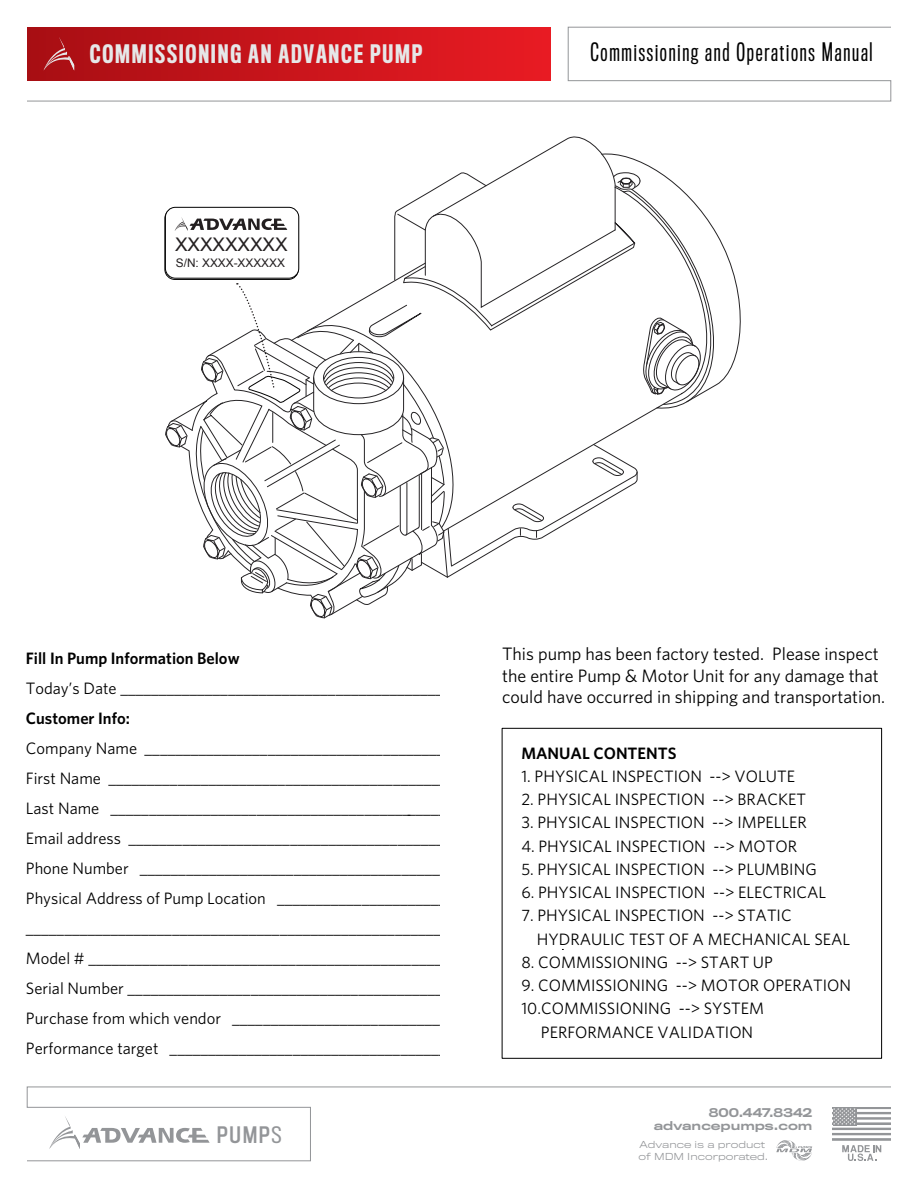
<style>
.page{position:relative;width:918px;height:1188px;background:#fff}
.page>*{position:absolute;margin:0;border:0;box-sizing:border-box;transform-origin:0 0}
.t1{font:23.4px "Titling Gothic FB Comp";letter-spacing:.075em;color:#000}
.t2{font:500 23.4px "Titling Gothic FB Comp";letter-spacing:.075em;color:#e6e7e8}
.t3{font:21px "Titling Gothic FB Cond Standard";letter-spacing:.075em;color:#939598}
.t4{font:18.75px "Arial";color:#231f20}
.t5{font:18px/21.6px "Whitney";color:#000}
.t6{font:16.5px/30px "Whitney";color:#000}
.t7{font:600 16.5px "Whitney";color:#000}
.t8{font:11.85px "Arial";color:#231f20}
.t9{font:500 11.25px/13.5px "Titling Gothic FB Wide";color:#939598;text-align:right}
.t10{font:300 9px/12px "Titling Gothic FB Wide";color:#939598}
</style>
<div class="page">
<svg style="left:27px;top:27px;width:864px;height:74px"></svg>
<div style="left:27px;top:27px;width:523px;height:53px;background:linear-gradient(to right,#a80e13,#e91b23)"></div>
<svg style="left:27px;top:1087px;width:864px;height:74px"></svg>
<svg style="left:49px;top:1115px;width:161px;height:34px"></svg>
<svg style="left:776px;top:1140px;width:36px;height:21px"></svg>
<svg style="left:842px;top:1145px;width:39px;height:16px"></svg>
<hr style="left:833px;top:1108px;width:58px;height:1px;background:#939598">
<hr style="left:833px;top:1109px;width:58px;height:3px;background:#fff">
<hr style="left:833px;top:1112px;width:58px;height:3px;background:#939598">
<hr style="left:833px;top:1115px;width:58px;height:2px;background:#fff">
<hr style="left:833px;top:1117px;width:58px;height:3px;background:#939598">
<hr style="left:833px;top:1120px;width:58px;height:2px;background:#fff">
<hr style="left:833px;top:1122px;width:58px;height:3px;background:#939598">
<hr style="left:833px;top:1125px;width:58px;height:3px;background:#fff">
<hr style="left:833px;top:1128px;width:58px;height:2px;background:#939598">
<hr style="left:833px;top:1130px;width:58px;height:3px;background:#fff">
<hr style="left:833px;top:1133px;width:58px;height:3px;background:#939598">
<hr style="left:833px;top:1136px;width:58px;height:2px;background:#fff">
<hr style="left:833px;top:1138px;width:58px;height:3px;background:#939598">
<div style="left:833px;top:1108px;width:24px;height:18px;background:#939598"></div>
<svg style="left:833px;top:1108px;width:23px;height:17px"></svg>
<div style="left:502px;top:728px;width:380px;height:331px;border:1px solid #000"></div>
<svg style="left:165px;top:137px;width:555px;height:481px"></svg>
<svg style="left:43px;top:37px;width:31px;height:34px"></svg>
<h1 class="t2" style="left:90px;top:40px;width:334px">COMMISSIONING AN ADVANCE PUMP</h1>
<p class="t4" style="left:175px;top:232px;width:114px">XXXXXXXXX</p>
<p class="t8" style="left:176px;top:255px;width:111px">S/N: XXXX-XXXXXX</p>
<h1 class="t1" style="left:590px;top:39px;width:284px">Commissioning and Operations Manual</h1>
<p class="t7" style="left:26px;top:649px;width:215px">Fill In Pump Information Below</p>
<p class="t6" style="left:26px;top:673px;width:419px">Today’s Date __________________________________________</p>
<p class="t7" style="left:26px;top:709px;width:106px">Customer Info:</p>
<p class="t6" style="left:26px;top:733px;width:425px">Company Name _______________________________________ First Name ____________________________________________ Last Name ____________________________________________ Email address _________________________________________ Phone Number ________________________________________ Physical Address of Pump Location ______________________ _______________________________________________________ Model # _______________________________________________ Serial Number _________________________________________ Purchase from which vendor ____________________________ Performance target ____________________________________</p>
<p class="t3" style="left:217px;top:1126px;width:66px">PUMPS</p>
<p class="t5" style="left:502px;top:643px;width:385px">This pump has been factory tested. Please inspect the entire Pump &amp; Motor Unit for any damage that could have occurred in shipping and transportation.</p>
<p class="t7" style="left:521px;top:743px;width:157px">MANUAL CONTENTS</p>
<p class="t6" style="left:521px;top:761px;width:275px">1. PHYSICAL INSPECTION --&gt; VOLUTE</p>
<p class="t6" style="left:521px;top:784px;width:286px">2. PHYSICAL INSPECTION --&gt; BRACKET</p>
<p class="t6" style="left:521px;top:807px;width:287px">3. PHYSICAL INSPECTION --&gt; IMPELLER</p>
<p class="t6" style="left:521px;top:830px;width:277px">4. PHYSICAL INSPECTION --&gt; MOTOR</p>
<p class="t6" style="left:521px;top:854px;width:297px">5. PHYSICAL INSPECTION --&gt; PLUMBING</p>
<p class="t6" style="left:521px;top:877px;width:306px">6. PHYSICAL INSPECTION --&gt; ELECTRICAL</p>
<p class="t6" style="left:537px;top:904px;width:315px;line-height:23.2px;text-indent:-16px">7. PHYSICAL INSPECTION --&gt; STATIC<br>HYDRAULIC TEST OF A MECHANICAL SEAL</p>
<p class="t6" style="left:521px;top:947px;width:253px">8. COMMISSIONING --&gt; START UP</p>
<p class="t6" style="left:521px;top:970px;width:331px">9. COMMISSIONING --&gt; MOTOR OPERATION</p>
<p class="t6" style="left:521px;top:993px;width:244px">10.COMMISSIONING --&gt; SYSTEM</p>
<p class="t6" style="left:541px;top:1016px;width:214px">PERFORMANCE VALIDATION</p>
<p class="t9" style="left:654px;top:1106px;width:160px">800.447.8342 advancepumps.com</p>
<p class="t10" style="left:638px;top:1139px;width:131px">Advance is a product of MDM Incorporated.</p>
</div>
